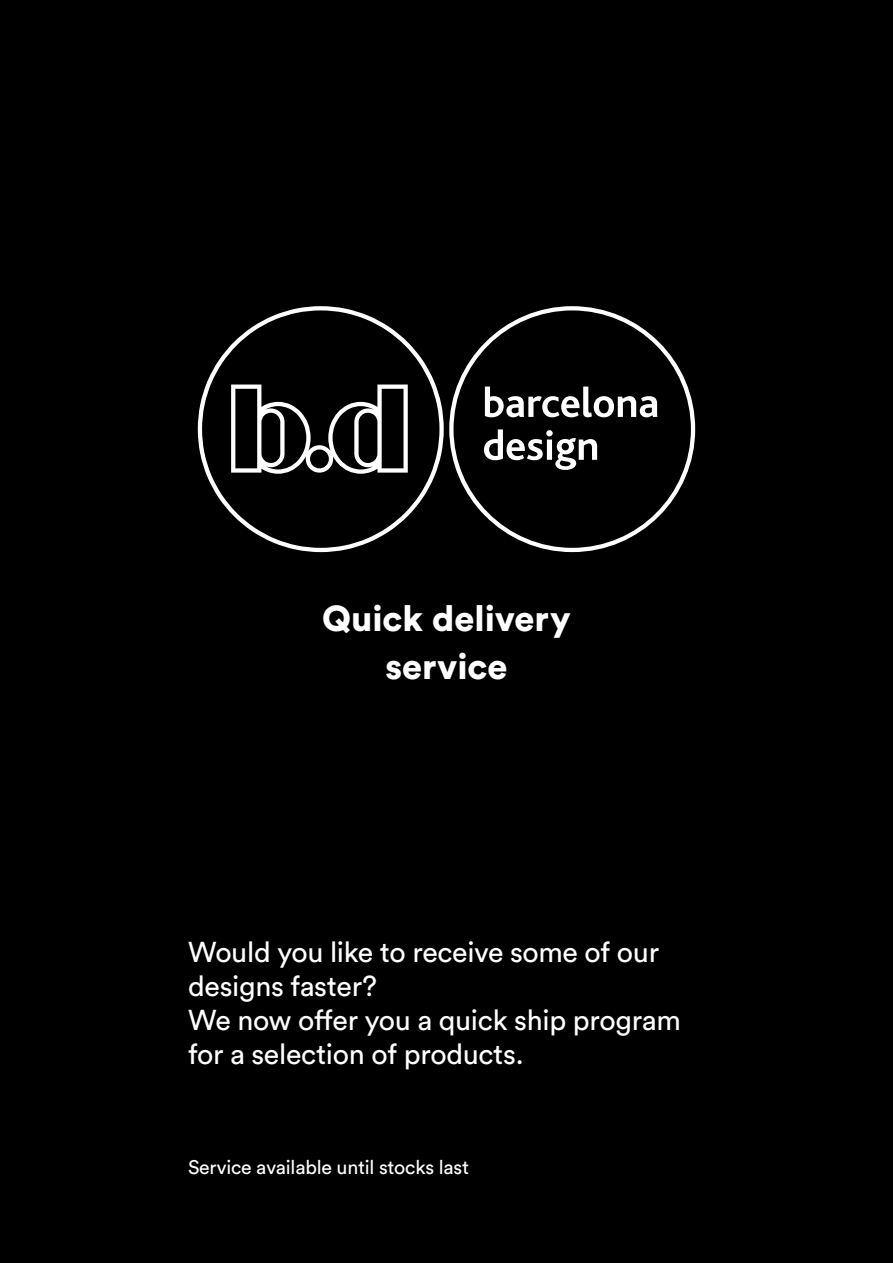
<style>
.page{position:relative;width:893px;height:1263px;background:#000}
.page>*{position:absolute;margin:0;border:0;box-sizing:border-box;transform-origin:0 0}
.t1{font:900 35.85px/47.4px "Circular Std";color:#fff;text-align:center}
.t2{font:28.5px/34.2px "Circular Std";letter-spacing:-.01em;color:#fff}
.t3{font:19.5px "Circular Std";letter-spacing:-.01em;color:#fff}
</style>
<div class="page">
<svg style="left:449px;top:306px;width:246px;height:246px"></svg>
<svg style="left:485px;top:387px;width:172px;height:30px"></svg>
<svg style="left:484px;top:429px;width:113px;height:41px"></svg>
<svg style="left:198px;top:306px;width:246px;height:246px"></svg>
<svg style="left:231px;top:384px;width:177px;height:90px"></svg>
<p class="t1" style="left:322px;top:594px;width:250px">Quick delivery service</p>
<p class="t2" style="left:188px;top:934px;width:494px">Would you like to receive some of our designs faster?<br>We now offer you a quick ship program for a selection of products.</p>
<p class="t3" style="left:188px;top:1155px;width:282px">Service available until stocks last</p>
</div>
